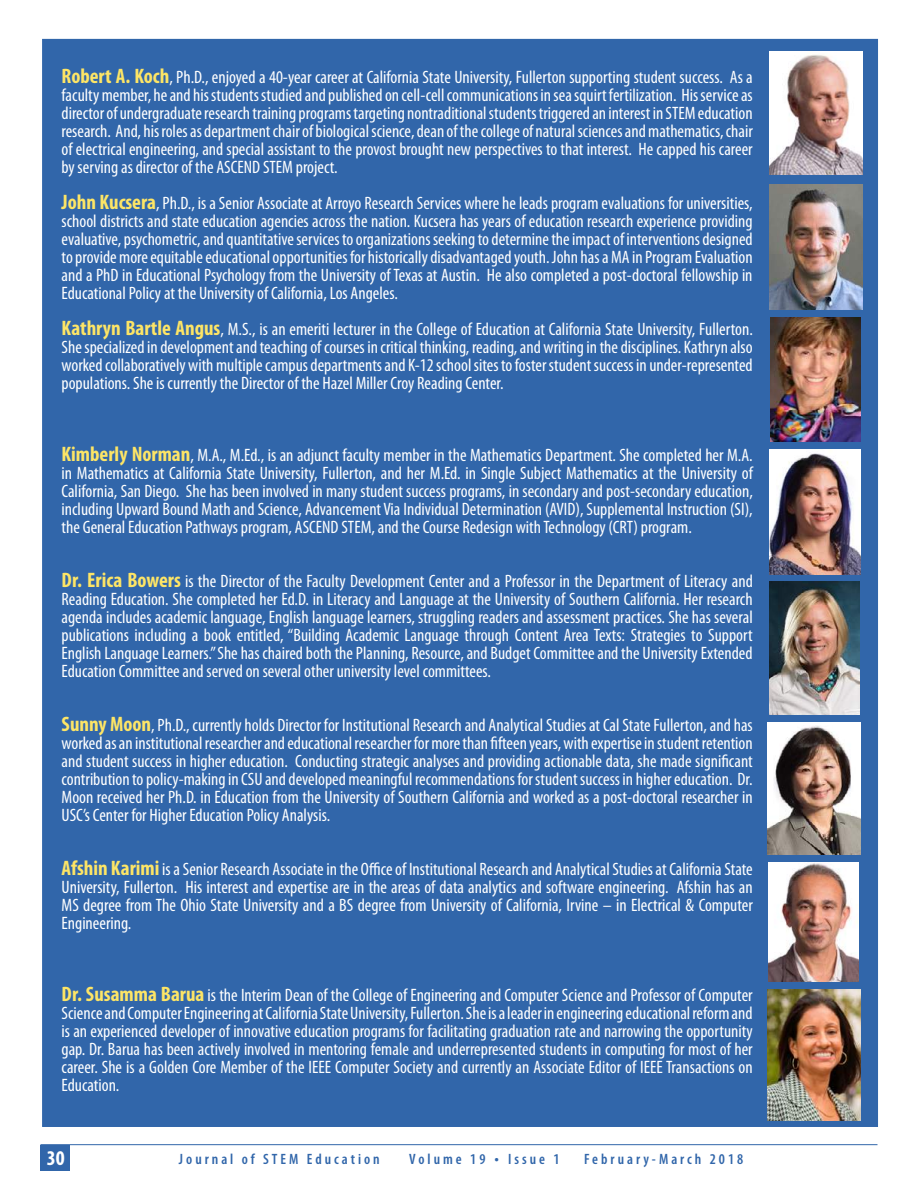
<style>
.page{position:relative;width:918px;height:1188px;background:#fff}
.page>*{position:absolute;margin:0;border:0;box-sizing:border-box;transform-origin:0 0}
.t1{font:700 condensed 21px "Myriad Pro";color:#fff}
.t2{font:condensed 18px/18px "Myriad Pro";color:#fff;text-align:justify}
.t3{font:600 condensed 15px "Myriad Pro";letter-spacing:.2em;color:#3166aa}
.s1{font-weight:700;font-size:21px;color:#fde566}
.s2{font-size:16.5px}
</style>
<div class="page">
<hr style="left:40px;top:1144px;width:838px;height:1px;background:#3166aa">
<div style="left:40px;top:1145px;width:30px;height:26px;background:#3166aa"></div>
<div style="left:42px;top:39px;width:836px;height:1088px;background:#3166aa;border:1px solid #3166aa"></div>
<img style="left:770px;top:52px;width:92px;height:123px">
<img style="left:770px;top:184px;width:92px;height:126px">
<img style="left:770px;top:317px;width:91px;height:125px">
<img style="left:769px;top:450px;width:91px;height:125px">
<img style="left:769px;top:581px;width:91px;height:134px">
<img style="left:768px;top:722px;width:92px;height:133px">
<img style="left:769px;top:862px;width:90px;height:119px">
<img style="left:768px;top:989px;width:92px;height:131px">
<p class="t2" style="left:62px;top:68px;width:693px"><span class="s1">Robert A. Koch</span>, Ph.D., enjoyed a 40-year career at California State University, Fullerton supporting student success. As a faculty member, he and his students studied and published on cell-cell communications in sea squirt fertilization. His service as director of undergraduate research training programs targeting nontraditional students triggered an interest in STEM education research. And, his roles as department chair of biological science, dean of the college of natural sciences and mathematics, chair of electrical engineering, and special assistant to the provost brought new perspectives to that interest. He capped his career by serving as director of the ASCEND STEM project.</p>
<p class="t2" style="left:62px;top:194px;width:693px"><span class="s1">John Kucsera</span>, Ph.D., is a Senior Associate at Arroyo Research Services where he leads program evaluations for universities, school districts and state education agencies across the nation. Kucsera has years of education research experience providing evaluative, psychometric, and quantitative services to organizations seeking to determine the impact of interventions designed to provide more equitable educational opportunities for historically disadvantaged youth. John has a MA in Program Evaluation and a PhD in Educational Psychology from the University of Texas at Austin. He also completed a post-doctoral fellowship in Educational Policy at the University of California, Los Angeles.</p>
<p class="t2" style="left:62px;top:320px;width:693px"><span class="s1">Kathryn Bartle Angus</span>, M.S., is an emeriti lecturer in the College of Education at California State University, Fullerton.<br>She specialized in development and teaching of courses in critical thinking, reading, and writing in the disciplines. Kathryn also worked collaboratively with multiple campus departments and K-12 school sites to foster student success in under-represented populations. She is currently the Director of the Hazel Miller Croy Reading Center.</p>
<p class="t2" style="left:62px;top:446px;width:693px"><span class="s1">Kimberly Norman</span>, M.A., M.Ed., is an adjunct faculty member in the Mathematics Department. She completed her M.A. in Mathematics at California State University, Fullerton, and her M.Ed. in Single Subject Mathematics at the University of California, San Diego. She has been involved in many student success programs, in secondary and post-secondary education, including Upward Bound Math and Science, Advancement Via Individual Determination (AVID), Supplemental Instruction (SI), the General Education Pathways program, ASCEND STEM, and the Course Redesign with Technology (CRT) program.</p>
<p class="t2" style="left:62px;top:572px;width:693px"><span class="s1">Dr. Erica Bowers</span> is the Director of the Faculty Development Center and a Professor in the Department of Literacy and Reading Education. She completed her Ed.D. in Literacy and Language at the University of Southern California. Her research agenda includes academic language, English language learners, struggling readers and assessment practices. She has several publications including a book entitled, “Building Academic Language through Content Area Texts: Strategies to Support English Language Learners.” She has chaired both the Planning, Resource, and Budget Committee and the University Extended Education Committee and served on several other university level committees.</p>
<p class="t2" style="left:62px;top:716px;width:693px"><span class="s1">Sunny Moon</span>, Ph.D., currently holds Director for Institutional Research and Analytical Studies at Cal State Fullerton, and has worked as an institutional researcher and educational researcher for more than fifteen years, with expertise in student retention and student success in higher education. Conducting strategic analyses and providing actionable data, she made significant contribution to policy-making in CSU and developed meaningful recommendations for student success in higher education. Dr.<br>Moon received her Ph.D. in Education from the University of Southern California and worked as a post-doctoral researcher in USC’s Center for Higher Education Policy Analysis.</p>
<p class="t2" style="left:62px;top:860px;width:693px"><span class="s1">Afshin Karimi</span> is a Senior Research Associate in the Office of Institutional Research and Analytical Studies at California State University, Fullerton. His interest and expertise are in the areas of data analytics and software engineering. Afshin has an MS degree from The Ohio State University and a BS degree from University of California, Irvine – in Electrical &amp; Computer Engineering.</p>
<p class="t2" style="left:62px;top:986px;width:693px"><span class="s1">Dr. Susamma Barua</span> is the Interim Dean of the College of Engineering and Computer Science and Professor of Computer Science and Computer Engineering at California State University, Fullerton. She is a leader in engineering educational reform and is an experienced developer of innovative education programs for facilitating graduation rate and narrowing the opportunity gap. Dr. Barua has been actively involved in mentoring female and underrepresented students in computing for most of her career. She is a Golden Core Member of the IEEE Computer Society and currently an Associate Editor of IEEE Transactions on Education.</p>
<p class="t1" style="left:47px;top:1145px;width:19px">30</p>
<p class="t3" style="left:179px;top:1150px;width:202px">Journal of STEM Education</p>
<p class="t3" style="left:409px;top:1150px;width:152px">Volume 19 <span class="s2">•</span> Issue 1</p>
<p class="t3" style="left:584px;top:1150px;width:161px">February-March 2018</p>
</div>
